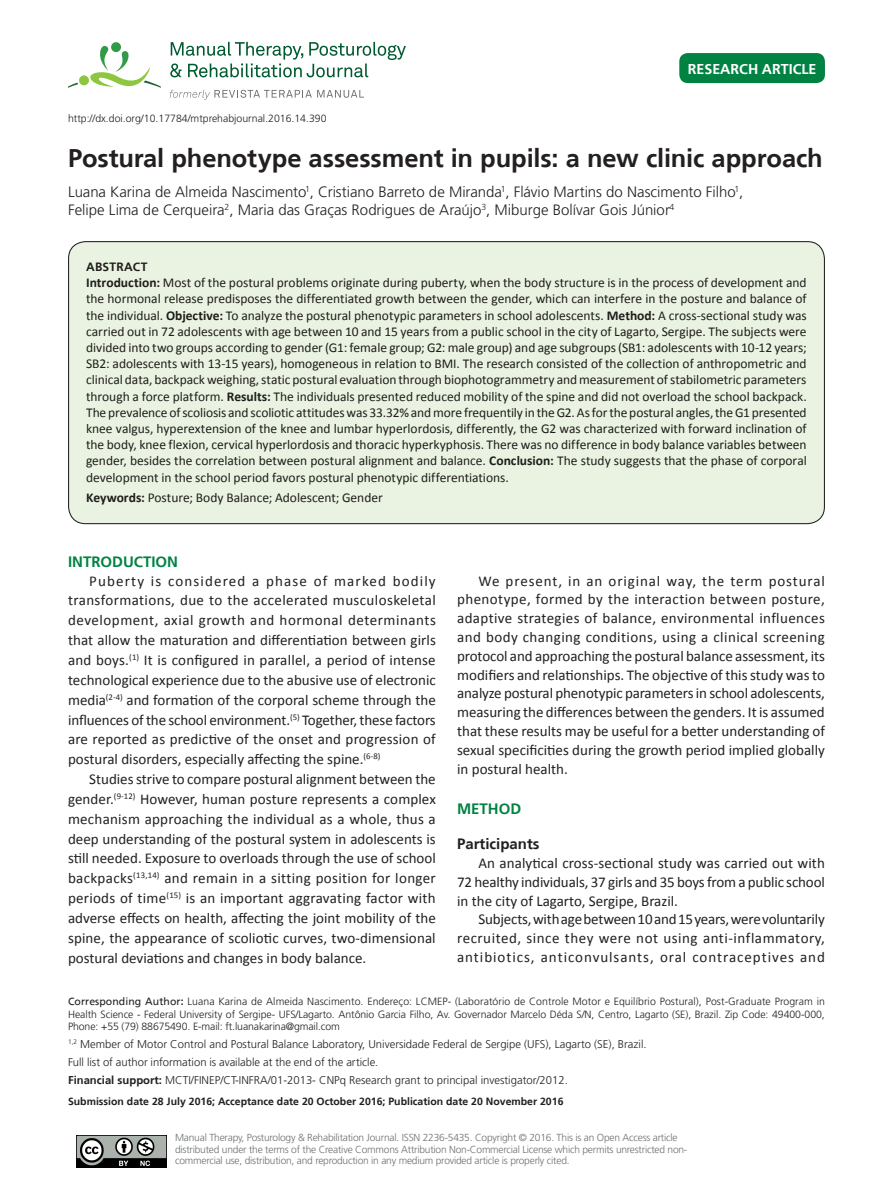
<style>
.page{position:relative;width:893px;height:1191px;background:#fff}
.page>*{position:absolute;margin:0;border:0;box-sizing:border-box;transform-origin:0 0}
.ArticleTitle{font:700 25.5px "Frutiger";letter-spacing:-.005em;color:#231f20}
.Paragraph{font:15px/19.8px "Calibri";color:#231f20;text-align:justify}
.Authors{font:300 15px/18px "Frutiger";color:#231f20}
.Heading1{font:700 15px "Frutiger";color:#008342}
.Heading2Alt{font:700 15px "Frutiger";color:#231f20}
.ArticleTypeAlt{font:700 14.25px "Frutiger";color:#fff}
.t1{font:13.5px/16.2px "Calibri";letter-spacing:-.005em;color:#231f20;text-align:justify}
.t2{font:700 12px "Frutiger";letter-spacing:.02em;color:#231f20}
.Affiliations{font:300 11.25px "Frutiger";color:#231f20}
.fnSupported-by{font:300 11.25px "Frutiger";color:#231f20}
.fnArticleOther{font:300 11.25px "Frutiger";color:#231f20}
.Correspondence{font:300 10.5px/12.6px "Frutiger";letter-spacing:-.01em;color:#231f20;text-align:justify}
.History{font:700 10.5px "Frutiger";color:#231f20}
.ArticleDOIAlt{font:300 10.5px "Frutiger";color:#231f20}
.LicenseParaAlt{font:300 10.2px/11.2px "Frutiger";letter-spacing:-.02em;color:#6d6f71}
.s1{font-weight:700}
.s2{font-weight:400}
</style>
<div class="page">
<svg style="left:170px;top:42px;width:236px;height:35px"></svg>
<div style="left:111px;top:42px;width:10px;height:10px;background:#329b47;border-radius:50%"></div>
<div style="left:79px;top:75px;width:10px;height:10px;background:#8dc73f;border-radius:50%"></div>
<svg style="left:85px;top:46px;width:76px;height:42px"></svg>
<svg style="left:68px;top:83px;width:10px;height:5px"></svg>
<svg style="left:170px;top:90px;width:194px;height:10px"></svg>
<div style="left:679px;top:53px;width:146px;height:30px;background:#008342;border-radius:9px"></div>
<img style="left:77px;top:1135px;width:90px;height:32px">
<div style="left:69px;top:242px;width:755px;height:281px;background:#eaf3e1;border-radius:17px"></div>
<p class="ArticleDOIAlt" style="left:68px;top:112px;width:260px">http://dx.doi.org/10.17784/mtprehabjournal.2016.14.390</p>
<p class="ArticleTypeAlt" style="left:688px;top:61px;width:130px">RESEARCH ARTICLE</p>
<p class="ArticleTitle" style="left:68px;top:143px;width:756px">Postural phenotype assessment in pupils: a new clinic approach</p>
<p class="Authors" style="left:68px;top:183px;width:677px">Luana Karina de Almeida Nascimento<sup>1</sup>, Cristiano Barreto de Miranda<sup>1</sup>, Flávio Martins do Nascimento Filho<sup>1</sup>,<br>Felipe Lima de Cerqueira<sup>2</sup>, Maria das Graças Rodrigues de Araújo<sup>3</sup>, Miburge Bolívar Gois Júnior<sup>4</sup></p>
<p class="t2" style="left:86px;top:260px;width:63px">ABSTRACT</p>
<p class="t1" style="left:86px;top:275px;width:722px"><span class="s1">Introduction:</span> Most of the postural problems originate during puberty, when the body structure is in the process of development and the hormonal release predisposes the differentiated growth between the gender, which can interfere in the posture and balance of the individual. <span class="s1">Objective:</span> To analyze the postural phenotypic parameters in school adolescents. <span class="s1">Method:</span> A cross-sectional study was carried out in 72 adolescents with age between 10 and 15 years from a public school in the city of Lagarto, Sergipe. The subjects were divided into two groups according to gender (G1: female group; G2: male group) and age subgroups (SB1: adolescents with 10-12 years; SB2: adolescents with 13-15 years), homogeneous in relation to BMI. The research consisted of the collection of anthropometric and clinical data, backpack weighing, static postural evaluation through biophotogrammetry and measurement of stabilometric parameters through a force platform. <span class="s1">Results:</span> The individuals presented reduced mobility of the spine and did not overload the school backpack.<br>The prevalence of scoliosis and scoliotic attitudes was 33.32% and more frequentily in the G2. As for the postural angles, the G1 presented knee valgus, hyperextension of the knee and lumbar hyperlordosis, differently, the G2 was characterized with forward inclination of the body, knee flexion, cervical hyperlordosis and thoracic hyperkyphosis. There was no difference in body balance variables between gender, besides the correlation between postural alignment and balance. <span class="s1">Conclusion:</span> The study suggests that the phase of corporal development in the school period favors postural phenotypic differentiations.</p>
<p class="t1" style="left:86px;top:489px;width:298px"><span class="s1">Keywords:</span> Posture; Body Balance; Adolescent; Gender</p>
<p class="Heading1" style="left:68px;top:553px;width:112px">INTRODUCTION</p>
<p class="Paragraph" style="left:68px;top:571px;width:369px;text-indent:21px">Puberty is considered a phase of marked bodily transformations, due to the accelerated musculoskeletal development, axial growth and hormonal determinants that allow the maturation and differentiation between girls and boys.<sup>(1)</sup> It is configured in parallel, a period of intense technological experience due to the abusive use of electronic media<sup>(2-4)</sup> and formation of the corporal scheme through the influences of the school environment.<sup>(5)</sup> Together, these factors are reported as predictive of the onset and progression of postural disorders, especially affecting the spine.<sup>(6-8)</sup></p>
<p class="Paragraph" style="left:68px;top:769px;width:369px;text-indent:21px">Studies strive to compare postural alignment between the gender.<sup>(9-12)</sup> However, human posture represents a complex mechanism approaching the individual as a whole, thus a deep understanding of the postural system in adolescents is still needed. Exposure to overloads through the use of school backpacks<sup>(13,14)</sup> and remain in a sitting position for longer periods of time<sup>(15)</sup> is an important aggravating factor with adverse effects on health, affecting the joint mobility of the spine, the appearance of scoliotic curves, two-dimensional postural deviations and changes in body balance.</p>
<p class="Paragraph" style="left:457px;top:571px;width:369px;line-height:18.8px;text-indent:21px">We present, in an original way, the term postural phenotype, formed by the interaction between posture, adaptive strategies of balance, environmental influences and body changing conditions, using a clinical screening protocol and approaching the postural balance assessment, its modifiers and relationships. The objective of this study was to analyze postural phenotypic parameters in school adolescents, measuring the differences between the genders. It is assumed that these results may be useful for a better understanding of sexual specificities during the growth period implied globally in postural health.</p>
<p class="Heading1" style="left:457px;top:800px;width:66px">METHOD</p>
<p class="Heading2Alt" style="left:457px;top:835px;width:84px">Participants</p>
<p class="Paragraph" style="left:457px;top:853px;width:369px;line-height:18.8px;text-indent:21px">An analytical cross-sectional study was carried out with 72 healthy individuals, 37 girls and 35 boys from a public school in the city of Lagarto, Sergipe, Brazil.</p>
<p class="Paragraph" style="left:457px;top:910px;width:369px;line-height:18.8px;text-indent:21px">Subjects, with age between 10 and 15 years, were voluntarily recruited, since they were not using anti‑inflammatory, antibiotics, anticonvulsants, oral contraceptives and</p>
<p class="Correspondence" style="left:68px;top:995px;width:758px"><span class="s2">Corresponding Author</span><span class="s1">:</span> Luana Karina de Almeida Nascimento. Endereço: LCMEP- (Laboratório de Controle Motor e Equilíbrio Postural), Post-Graduate Program in Health Science - Federal University of Sergipe- UFS/Lagarto. Antônio Garcia Filho, Av. Governador Marcelo Déda S/N, Centro, Lagarto (SE), Brazil. Zip Code: 49400-000, Phone: +55 (79) 88675490. E-mail: ft.luanakarina@gmail.com</p>
<p class="Affiliations" style="left:68px;top:1038px;width:580px"><sup>1,2</sup> Member of Motor Control and Postural Balance Laboratory, Universidade Federal de Sergipe (UFS), Lagarto (SE), Brazil.</p>
<p class="fnArticleOther" style="left:68px;top:1055px;width:312px">Full list of author information is available at the end of the article.</p>
<p class="fnSupported-by" style="left:68px;top:1073px;width:501px"><span class="s1">Financial support:</span> MCTI/FINEP/CT-INFRA/01-2013- CNPq Research grant to principal investigator/2012.</p>
<p class="History" style="left:68px;top:1095px;width:497px">Submission date 28 July 2016; Acceptance date 20 October 2016; Publication date 20 November 2016</p>
<p class="LicenseParaAlt" style="left:175px;top:1132px;width:514px">Manual Therapy, Posturology &amp; Rehabilitation Journal. ISSN 2236-5435. Copyright © 2016. This is an Open Access article distributed under the terms of the Creative Commons Attribution Non-Commercial License which permits unrestricted non&shy;commercial use, distribution, and reproduction in any medium provided article is properly cited.</p>
</div>
